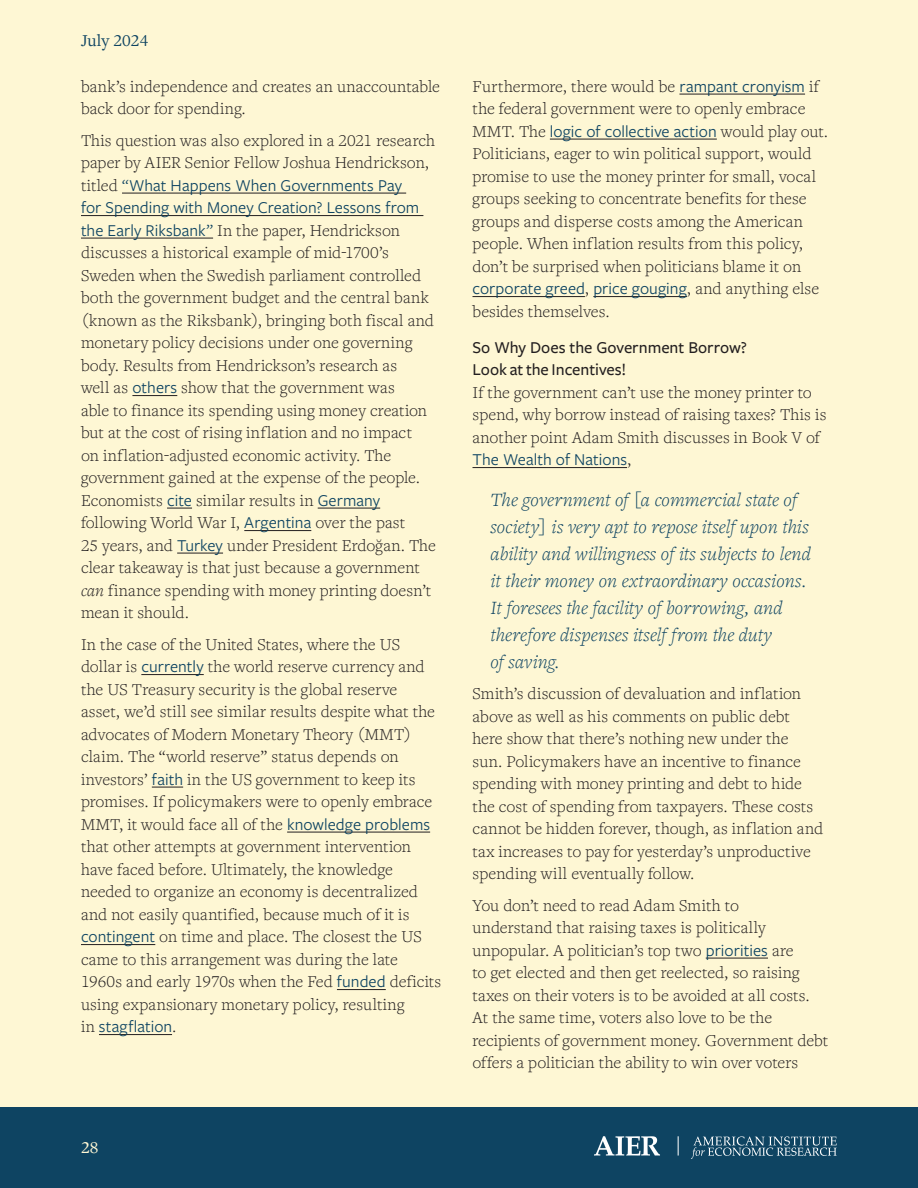
<style>
.page{position:relative;width:918px;height:1188px;background:#fef7d4}
.page>*{position:absolute;margin:0;border:0;box-sizing:border-box;transform-origin:0 0}
.Callout{font:italic 300 19.5px/27px "Freight Text Pro";letter-spacing:.005em;color:#0e4462}
.t1{font:300 17.25px/22.5px "Freight Text Pro";letter-spacing:.005em;color:#231f20}
.t2{font:500 17.25px/22.5px "Freight Sans Pro";color:#231f20}
.t3{font:17.25px "Freight Text Pro";letter-spacing:.005em;color:#0e4462}
.t4{font:500 17.25px "Freight Text Pro";color:#fef7d4}
.s1{font-family:"Freight Sans Pro";font-weight:400;color:#0e4462}
.s2{font-style:italic}
</style>
<div class="page">
<hr style="left:122px;top:193px;width:284px;height:1px;background:#231f20">
<hr style="left:81px;top:215px;width:342px;height:1px;background:#231f20">
<hr style="left:81px;top:238px;width:132px;height:1px;background:#231f20">
<hr style="left:132px;top:395px;width:45px;height:1px;background:#231f20">
<svg style="left:167px;top:508px;width:25px;height:1px"></svg>
<hr style="left:318px;top:508px;width:62px;height:1px;background:#231f20">
<hr style="left:244px;top:530px;width:67px;height:1px;background:#231f20">
<hr style="left:177px;top:553px;width:46px;height:1px;background:#231f20">
<hr style="left:141px;top:674px;width:63px;height:1px;background:#231f20">
<hr style="left:152px;top:787px;width:31px;height:1px;background:#231f20">
<hr style="left:287px;top:832px;width:143px;height:1px;background:#231f20">
<hr style="left:81px;top:944px;width:74px;height:1px;background:#231f20">
<hr style="left:337px;top:989px;width:49px;height:1px;background:#231f20">
<hr style="left:99px;top:1034px;width:73px;height:1px;background:#231f20">
<hr style="left:679px;top:94px;width:126px;height:1px;background:#231f20">
<hr style="left:550px;top:139px;width:167px;height:1px;background:#231f20">
<hr style="left:472px;top:296px;width:113px;height:1px;background:#231f20">
<hr style="left:593px;top:296px;width:94px;height:1px;background:#231f20">
<hr style="left:472px;top:467px;width:155px;height:1px;background:#231f20">
<hr style="left:706px;top:958px;width:62px;height:1px;background:#231f20">
<div style="left:0;top:1107px;width:918px;height:81px;background:#0e4462"></div>
<svg style="left:594px;top:1136px;width:243px;height:23px"></svg>
<p class="t3" style="left:81px;top:29px;width:69px">July 2024</p>
<p class="t1" style="left:81px;top:74px;width:361px">bank’s independence and creates an unaccountable back door for spending.</p>
<p class="t1" style="left:81px;top:128px;width:356px">This question was also explored in a 2021 research paper by AIER Senior Fellow Joshua Hendrickson, titled <span class="s1">“What Happens When Governments Pay<br>for Spending with Money Creation? Lessons from the Early Riksbank”</span> In the paper, Hendrickson discusses a historical example of mid-1700’s Sweden when the Swedish parliament controlled both the government budget and the central bank (known as the Riksbank), bringing both fiscal and monetary policy decisions under one governing body. Results from Hendrickson’s research as<br>well as <span class="s1">others</span> show that the government was<br>able to finance its spending using money creation but at the cost of rising inflation and no impact<br>on inflation-adjusted economic activity. The government gained at the expense of the people.<br>Economists <span class="s1">cite</span> similar results in <span class="s1">Germany </span>following World War I, <span class="s1">Argentina</span> over the past<br>25 years, and <span class="s1">Turkey</span> under President Erdoğan. The clear takeaway is that just because a government <span class="s2">can</span> finance spending with money printing doesn’t mean it should.</p>
<p class="t1" style="left:81px;top:632px;width:362px">In the case of the United States, where the US dollar is <span class="s1">currently</span> the world reserve currency and the US Treasury security is the global reserve<br>asset, we’d still see similar results despite what the advocates of Modern Monetary Theory (MMT) claim. The “world reserve” status depends on investors’ <span class="s1">faith</span> in the US government to keep its promises. If policymakers were to openly embrace MMT, it would face all of the <span class="s1">knowledge problems </span>that other attempts at government intervention have faced before. Ultimately, the knowledge needed to organize an economy is decentralized and not easily quantified, because much of it is <span class="s1">contingent</span> on time and place. The closest the US came to this arrangement was during the late 1960s and early 1970s when the Fed <span class="s1">funded</span> deficits using expansionary monetary policy, resulting<br>in <span class="s1">stagflation</span>.</p>
<p class="t4" style="left:81px;top:1136px;width:19px">28</p>
<p class="t1" style="left:472px;top:74px;width:357px">Furthermore, there would be <span class="s1">rampant cronyism</span> if the federal government were to openly embrace MMT. The <span class="s1">logic of collective action</span> would play out.<br>Politicians, eager to win political support, would promise to use the money printer for small, vocal groups seeking to concentrate benefits for these groups and disperse costs among the American people. When inflation results from this policy, don’t be surprised when politicians blame it on <span class="s1">corporate greed</span>, <span class="s1">price gouging</span>, and anything else besides themselves.</p>
<h3 class="t2" style="left:472px;top:335px;width:276px">So Why Does the Government Borrow?<br>Look at the Incentives!</h3>
<p class="t1" style="left:472px;top:380px;width:355px">If the government can’t use the money printer to spend, why borrow instead of raising taxes? This is another point Adam Smith discusses in Book V of <span class="s1">The Wealth of Nations</span>,</p>
<p class="Callout" style="left:490px;top:485px;width:322px">The government of [a commercial state of society] is very apt to repose itself upon this ability and willingness of its subjects to lend it their money on extraordinary occasions.<br>It foresees the facility of borrowing, and therefore dispenses itself from the duty<br>of saving.</p>
<p class="t1" style="left:472px;top:682px;width:352px">Smith’s discussion of devaluation and inflation above as well as his comments on public debt here show that there’s nothing new under the<br>sun. Policymakers have an incentive to finance spending with money printing and debt to hide the cost of spending from taxpayers. These costs cannot be hidden forever, though, as inflation and tax increases to pay for yesterday’s unproductive spending will eventually follow.</p>
<p class="t1" style="left:472px;top:893px;width:357px">You don’t need to read Adam Smith to<br>understand that raising taxes is politically unpopular. A politician’s top two <span class="s1">priorities</span> are<br>to get elected and then get reelected, so raising taxes on their voters is to be avoided at all costs.<br>At the same time, voters also love to be the recipients of government money. Government debt offers a politician the ability to win over voters</p>
</div>
